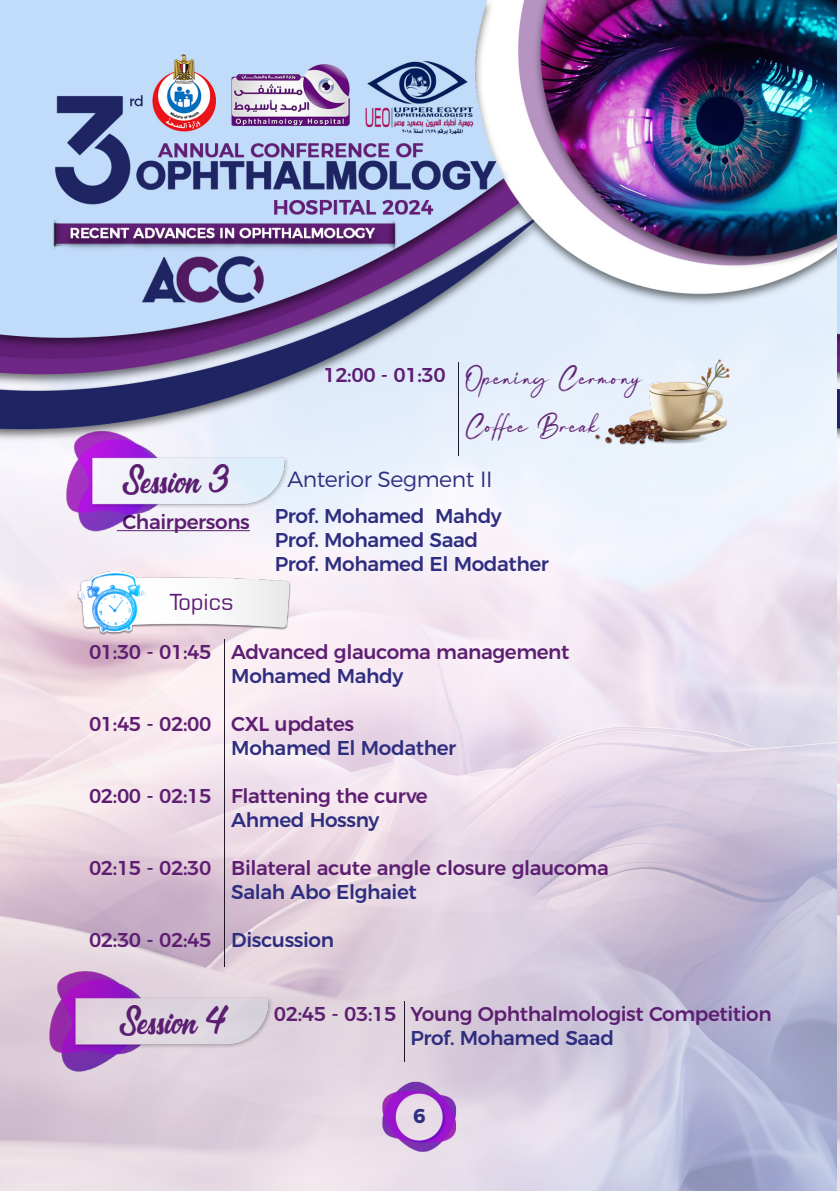
<style>
.page{position:relative;width:840px;height:1191px;background:#fff}
.page>*{position:absolute;margin:0;border:0;box-sizing:border-box;transform-origin:0 0}
.t1{font:32px "&Matchmaker";color:#5e1e71}
.t2{font:300 22px "Montserrat";letter-spacing:-.02em;color:#2e2e80}
.t3{font:22px "Square 721 BT";color:#5e1e71}
.t4{font:500 20px "Montserrat";letter-spacing:-.02em;color:#5e1e71}
.t5{font:500 20px "Montserrat";letter-spacing:-.02em;color:#2e2e80}
.t6{font:20px "Blue River";letter-spacing:-.02em;color:#5e1e71}
.t7{font:700 20px "Montserrat";color:#2e2e80}
</style>
<div class="page">
<img style="left:0;top:0;width:839px;height:1191px">
<img style="left:837px;top:0;width:2px;height:1190px">
<hr style="left:223px;top:639px;width:1px;height:328px;background:#261c2e">
<hr style="left:403px;top:1001px;width:1px;height:60px;background:#261c2e">
<img style="left:73px;top:556px;width:221px;height:95px">
<img style="left:45px;top:405px;width:253px;height:129px">
<img style="left:29px;top:946px;width:253px;height:140px">
<hr style="left:457px;top:362px;width:1px;height:93px;background:#261c2e">
<img style="left:591px;top:321px;width:145px;height:145px">
<p class="t1" style="left:122px;top:459px;width:109px">Session 3</p>
<p class="t4" style="left:122px;top:505px;width:129px">Chairpersons</p>
<p class="t3" style="left:170px;top:588px;width:65px">Topics</p>
<p class="t4" style="left:323px;top:358px;width:124px">12:00 - 01:30</p>
<p class="t6" style="left:465px;top:365px;width:180px">Opening Cermony</p>
<p class="t6" style="left:465px;top:413px;width:135px">Coffee Break</p>
<p class="t2" style="left:287px;top:462px;width:206px">Anterior Segment II</p>
<p class="t5" style="left:274px;top:499px;width:228px">Prof. Mohamed Mahdy</p>
<p class="t5" style="left:274px;top:523px;width:205px">Prof. Mohamed Saad</p>
<p class="t5" style="left:274px;top:547px;width:276px">Prof. Mohamed El Modather</p>
<p class="t4" style="left:89px;top:636px;width:124px">01:30 - 01:45</p>
<p class="t4" style="left:89px;top:708px;width:124px">01:45 - 02:00</p>
<p class="t4" style="left:89px;top:780px;width:124px">02:00 - 02:15</p>
<p class="t4" style="left:89px;top:852px;width:124px">02:15 - 02:30</p>
<p class="t4" style="left:89px;top:924px;width:124px">02:30 - 02:45</p>
<p class="t4" style="left:231px;top:636px;width:339px">Advanced glaucoma management</p>
<p class="t5" style="left:231px;top:660px;width:173px">Mohamed Mahdy</p>
<p class="t4" style="left:231px;top:708px;width:124px">CXL updates</p>
<p class="t5" style="left:231px;top:732px;width:226px">Mohamed El Modather</p>
<p class="t4" style="left:231px;top:780px;width:198px">Flattening the curve</p>
<p class="t5" style="left:231px;top:804px;width:149px">Ahmed Hossny</p>
<p class="t4" style="left:231px;top:852px;width:379px">Bilateral acute angle closure glaucoma</p>
<p class="t5" style="left:231px;top:876px;width:187px">Salah Abo Elghaiet</p>
<p class="t5" style="left:231px;top:924px;width:104px">Discussion</p>
<p class="t1" style="left:119px;top:999px;width:112px">Session 4</p>
<p class="t4" style="left:274px;top:997px;width:124px">02:45 - 03:15</p>
<p class="t4" style="left:410px;top:997px;width:362px">Young Ophthalmologist Competition</p>
<p class="t5" style="left:410px;top:1021px;width:205px">Prof. Mohamed Saad</p>
<p class="t7" style="left:413px;top:1099px;width:14px">6</p>
</div>
